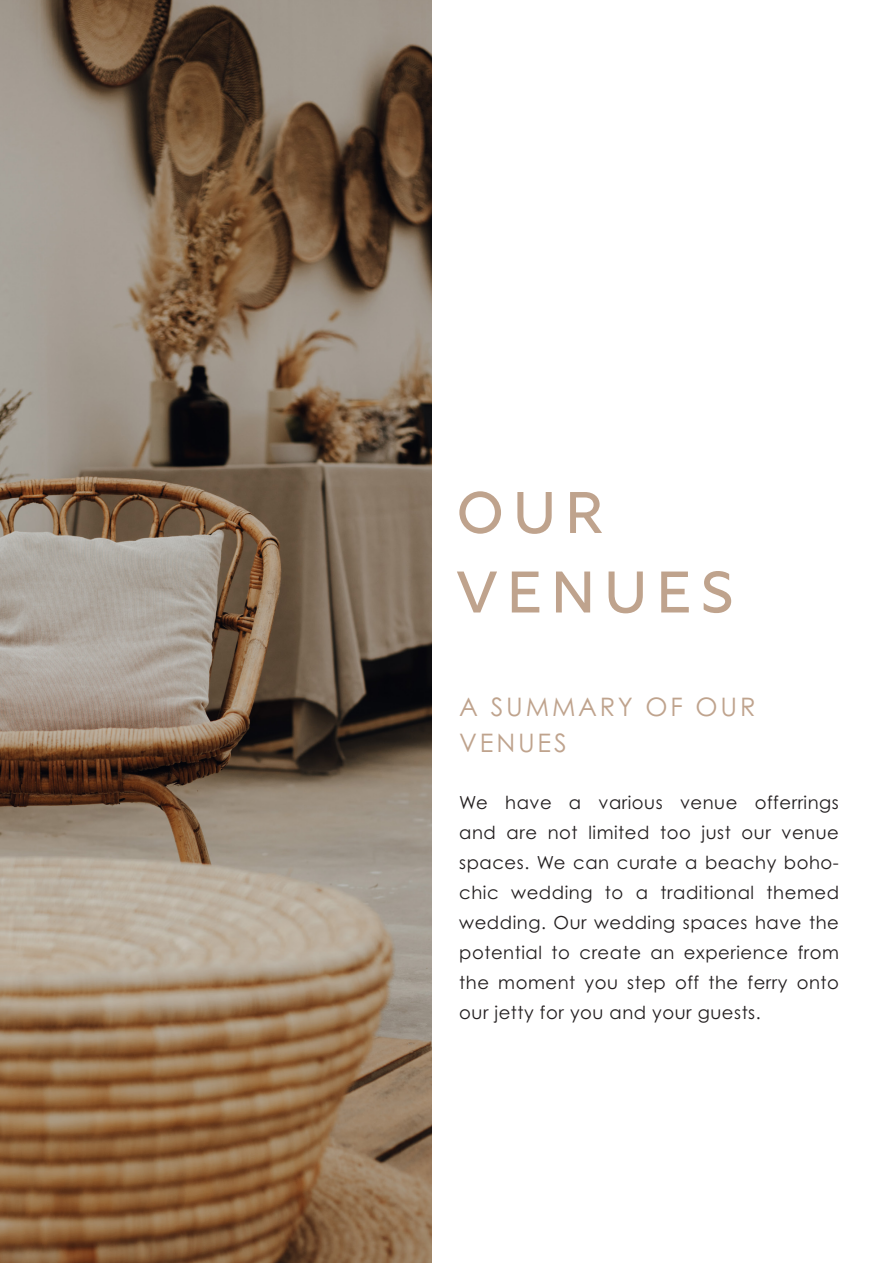
<style>
.page{position:relative;width:893px;height:1263px;background:#fff}
.page>*{position:absolute;margin:0;border:0;box-sizing:border-box;transform-origin:0 0}
.t1{font:58.5px/79.5px "Rig Medium Face";letter-spacing:.1em;color:#bfa38d}
.t2{font:25.5px/36px "Century Gothic Pro";letter-spacing:.11em;color:#bfa38d}
.t3{font:18px/30px "Century Gothic Pro";letter-spacing:.03em;color:#231f20;text-align:justify}
</style>
<div class="page">
<img style="left:0;top:0;width:432px;height:1263px">
<p class="t1" style="left:455px;top:479px;width:282px">OUR<br>VENUES</p>
<p class="t2" style="left:459px;top:689px;width:298px">A SUMMARY OF OUR<br>VENUES</p>
<p class="t3" style="left:459px;top:787px;width:381px">We have a various venue offerrings and are not limited too just our venue spaces. We can curate a beachy boho&shy;chic wedding to a traditional themed wedding. Our wedding spaces have the potential to create an experience from the moment you step off the ferry onto our jetty for you and your guests.</p>
</div>
